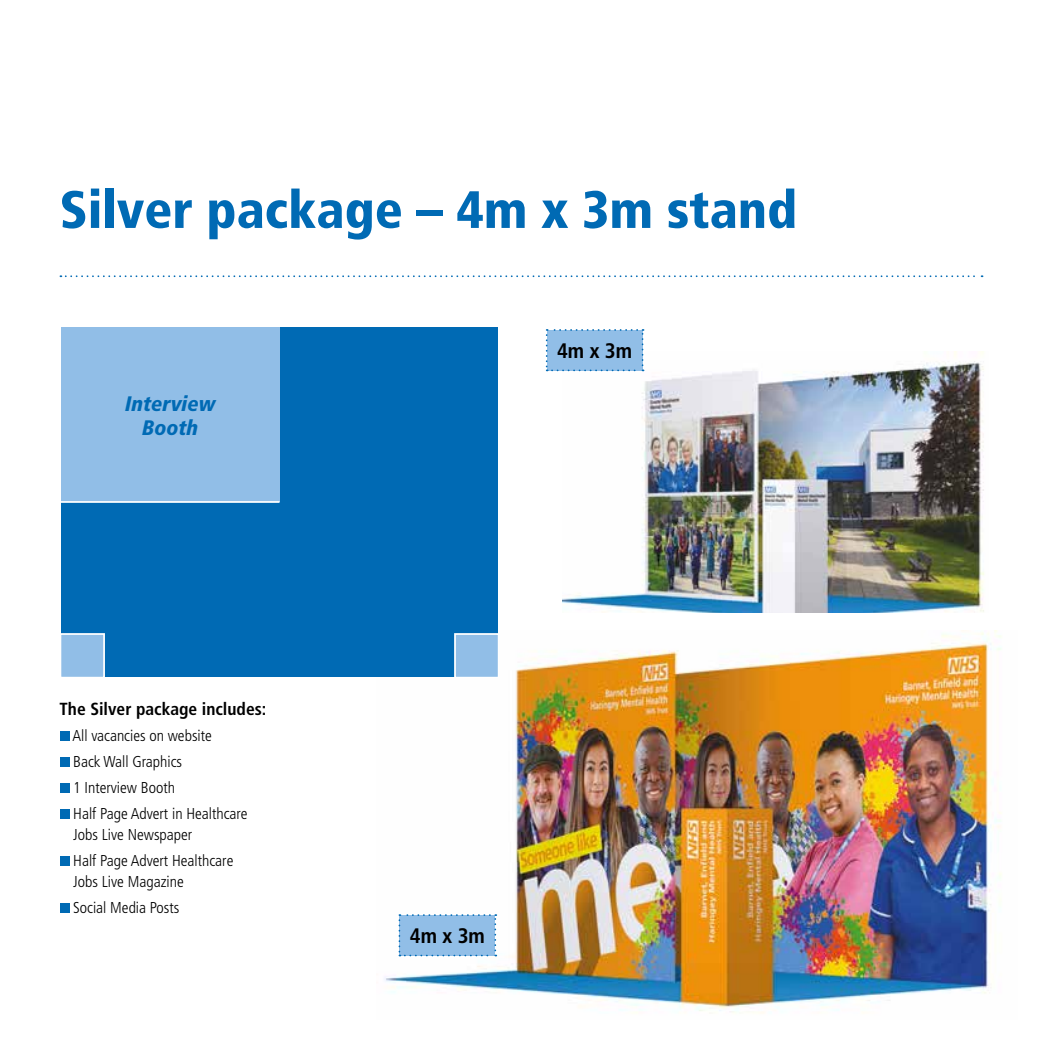
<style>
.page{position:relative;width:1042px;height:1042px;background:#fff}
.page>*{position:absolute;margin:0;border:0;box-sizing:border-box;transform-origin:0 0}
.t1{font:900 condensed 52.5px "Frutiger LT Pro";color:#006ab4}
.t2{font:italic 900 condensed 21px/24.5px "Frutiger LT Pro";color:#006ab4;text-align:center}
.t3{font:700 condensed 21px "Frutiger LT Pro";color:#000}
.t4{font:700 condensed 17.5px "Frutiger LT Pro";color:#000}
.t5{font:300 condensed 15.75px/25.9px "Frutiger LT Pro";color:#000}
</style>
<div class="page">
<svg style="left:60px;top:275px;width:922px;height:2px"></svg>
<img style="left:563px;top:351px;width:421px;height:261px">
<img style="left:384px;top:630px;width:618px;height:384px">
<svg style="left:546px;top:329px;width:97px;height:42px;background:#8fbde6"></svg>
<svg style="left:398px;top:914px;width:98px;height:42px;background:#90bde6"></svg>
<div style="left:61px;top:327px;width:437px;height:350px;background:#006ab4"></div>
<div style="left:61px;top:327px;width:218px;height:175px;background:#91bee7"></div>
<hr style="left:61px;top:501px;width:218px;height:2px;background:#fff">
<svg style="left:61px;top:633px;width:44px;height:44px;background:#9ac3e8"></svg>
<svg style="left:453px;top:632px;width:47px;height:47px;background:#9bc4e8"></svg>
<div style="left:60px;top:731px;width:9px;height:10px;background:#006ab4"></div>
<div style="left:60px;top:757px;width:9px;height:10px;background:#006ab4"></div>
<div style="left:60px;top:783px;width:9px;height:10px;background:#006ab4"></div>
<div style="left:60px;top:809px;width:9px;height:10px;background:#006ab4"></div>
<div style="left:60px;top:856px;width:9px;height:10px;background:#006ab4"></div>
<div style="left:60px;top:903px;width:9px;height:10px;background:#006ab4"></div>
<h1 class="t1" style="left:60px;top:178px;width:739px">Silver package – 4m x 3m stand</h1>
<h2 class="t2" style="left:125px;top:391px;width:92px">Interview<br>Booth</h2>
<p class="t4" style="left:60px;top:699px;width:208px">The Silver package includes:</p>
<p class="t5" style="left:72px;top:723px;width:177px">All vacancies on website<br>Back Wall Graphics<br>1 Interview Booth<br>Half Page Advert in Healthcare</p>
<p class="t5" style="left:73px;top:822px;width:162px">Jobs Live Newspaper<br>Half Page Advert Healthcare</p>
<p class="t5" style="left:73px;top:869px;width:112px">Jobs Live Magazine<br>Social Media Posts</p>
<h2 class="t3" style="left:557px;top:338px;width:77px">4m x 3m</h2>
<h2 class="t3" style="left:410px;top:923px;width:77px">4m x 3m</h2>
</div>
